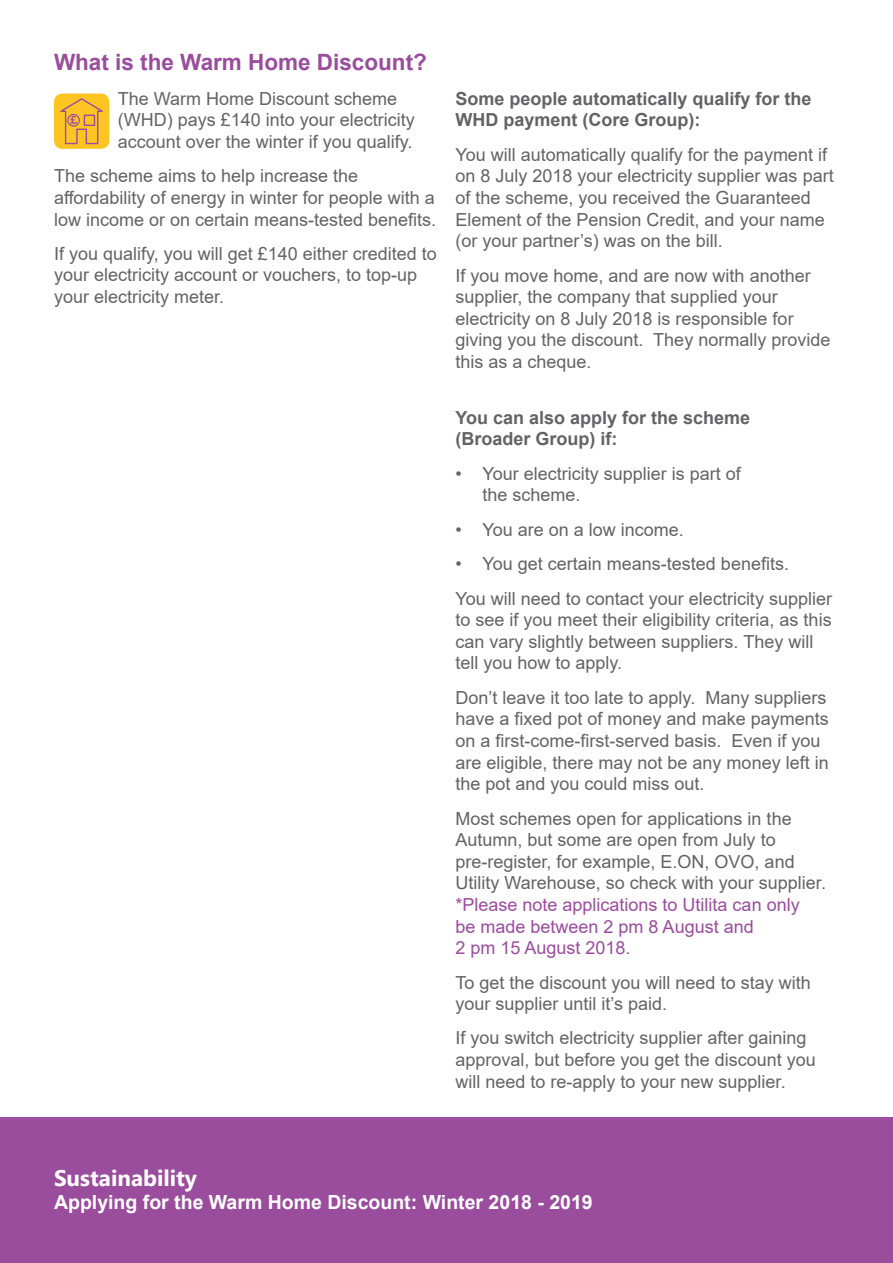
<style>
.page{position:relative;width:893px;height:1263px;background:#fff}
.page>*{position:absolute;margin:0;border:0;box-sizing:border-box;transform-origin:0 0}
.t1{font:700 22.5px "Arial";color:#9a4c9d}
.t2{font:700 22.5px "Lao UI";color:#fff}
.t3{font:700 19.5px "Arial";color:#fff}
.t4{font:18px/21.6px "Arial";color:#636366}
.t5{font:700 18px/21.6px "Arial";color:#636366}
.t6{font:18px/21.6px "Arial";color:#9a4c9d}
</style>
<div class="page">
<div style="left:0;top:1117px;width:893px;height:146px;background:#9a4c9d"></div>
<div style="left:54px;top:94px;width:55px;height:55px;background:#fec422;border-radius:9px"></div>
<svg style="left:60px;top:98px;width:43px;height:46px"></svg>
<p class="t1" style="left:54px;top:47px;width:374px">What is the Warm Home Discount?</p>
<p class="t4" style="left:118px;top:88px;width:299px">The Warm Home Discount scheme (WHD) pays £140 into your electricity account over the winter if you qualify.</p>
<p class="t4" style="left:54px;top:165px;width:384px">The scheme aims to help increase the affordability of energy in winter for people with a low income or on certain means-tested benefits.</p>
<p class="t4" style="left:54px;top:243px;width:384px">If you qualify, you will get £140 either credited to your electricity account or vouchers, to top-up your electricity meter.</p>
<p class="t5" style="left:455px;top:88px;width:358px">Some people automatically qualify for the<br>WHD payment (Core Group):</p>
<p class="t4" style="left:455px;top:143px;width:380px">You will automatically qualify for the payment if on 8 July 2018 your electricity supplier was part of the scheme, you received the Guaranteed Element of the Pension Credit, and your name (or your partner’s) was on the bill.</p>
<p class="t4" style="left:455px;top:264px;width:376px">If you move home, and are now with another supplier, the company that supplied your electricity on 8 July 2018 is responsible for giving you the discount. They normally provide this as a cheque.</p>
<p class="t5" style="left:455px;top:407px;width:296px">You can also apply for the scheme (Broader Group) if:</p>
<p class="t4" style="left:482px;top:463px;width:260px;text-indent:-27px">• Your electricity supplier is part of the scheme.</p>
<p class="t4" style="left:455px;top:519px;width:230px">• You are on a low income.</p>
<p class="t4" style="left:455px;top:547px;width:378px;line-height:34.3px">• You get certain means-tested benefits.<br>You will need to contact your electricity supplier</p>
<p class="t4" style="left:455px;top:609px;width:378px">to see if you meet their eligibility criteria, as this can vary slightly between suppliers. They will tell you how to apply.</p>
<p class="t4" style="left:455px;top:686px;width:375px">Don’t leave it too late to apply. Many suppliers have a fixed pot of money and make payments on a first-come-first-served basis. Even if you are eligible, there may not be any money left in the pot and you could miss out.</p>
<p class="t4" style="left:455px;top:807px;width:372px">Most schemes open for applications in the Autumn, but some are open from July to pre-register, for example, E.ON, OVO, and Utility Warehouse, so check with your supplier.</p>
<p class="t6" style="left:455px;top:894px;width:346px">*Please note applications to Utilita can only be made between 2 pm 8 August and<br>2 pm 15 August 2018.</p>
<p class="t4" style="left:455px;top:971px;width:357px">To get the discount you will need to stay with your supplier until it’s paid.</p>
<p class="t4" style="left:455px;top:1027px;width:362px">If you switch electricity supplier after gaining approval, but before you get the discount you will need to re-apply to your new supplier.</p>
<p class="t2" style="left:54px;top:1162px;width:145px">Sustainability</p>
<p class="t3" style="left:54px;top:1188px;width:540px">Applying for the Warm Home Discount: Winter 2018 - 2019</p>
</div>
